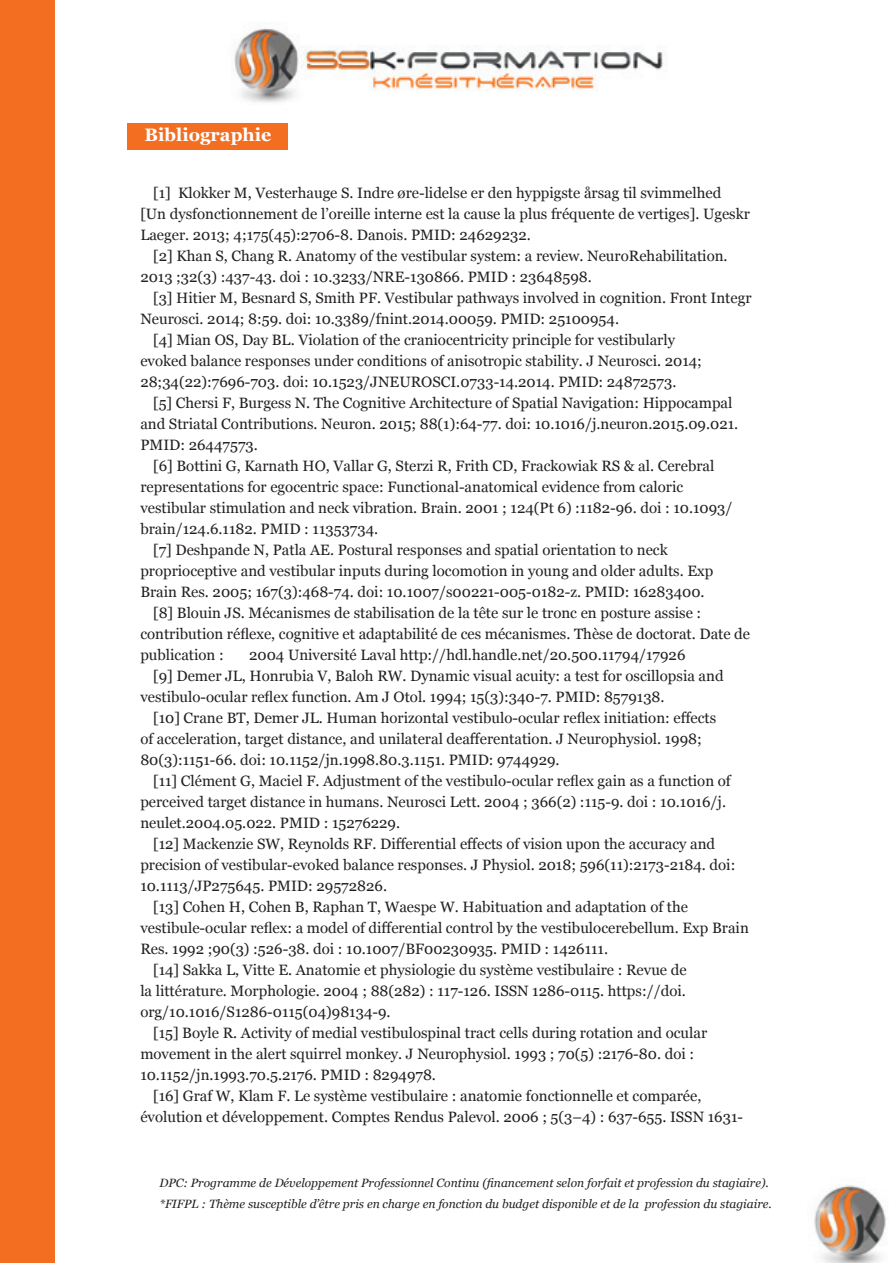
<style>
.page{position:relative;width:893px;height:1263px;background:#fff}
.page>*{position:absolute;margin:0;border:0;box-sizing:border-box;transform-origin:0 0}
.t1{font:700 18px "Georgia";color:#fff}
.t2{font:15px/21px "Georgia";color:#231f20}
.t3{font:italic 12px/21px "Georgia";color:#231f20}
</style>
<div class="page">
<div style="left:0;top:0;width:54px;height:1263px;background:#f36e21"></div>
<img style="left:814px;top:1185px;width:72px;height:78px">
<img style="left:234px;top:27px;width:429px;height:76px">
<div style="left:128px;top:123px;width:160px;height:26px;background:#f36e21"></div>
<p class="t1" style="left:145px;top:121px;width:128px">Bibliographie</p>
<p class="t2" style="left:140px;top:182px;width:611px;text-indent:13px">[1] Klokker M, Vesterhauge S. Indre øre-lidelse er den hyppigste årsag til svimmelhed [Un dysfonctionnement de l’oreille interne est la cause la plus fréquente de vertiges]. Ugeskr<br>Laeger. 2013; 4;175(45):2706-8. Danois. PMID: 24629232.</p>
<p class="t2" style="left:140px;top:245px;width:589px;text-indent:13px">[2] Khan S, Chang R. Anatomy of the vestibular system: a review. NeuroRehabilitation.<br>2013 ;32(3) :437-43. doi : 10.3233/NRE-130866. PMID : 23648598.</p>
<p class="t2" style="left:153px;top:287px;width:600px">[3] Hitier M, Besnard S, Smith PF. Vestibular pathways involved in cognition. Front Integr</p>
<p class="t2" style="left:140px;top:308px;width:480px">Neurosci. 2014; 8:59. doi: 10.3389/fnint.2014.00059. PMID: 25100954.</p>
<p class="t2" style="left:153px;top:329px;width:523px">[4] Mian OS, Day BL. Violation of the craniocentricity principle for vestibularly</p>
<p class="t2" style="left:140px;top:350px;width:563px">evoked balance responses under conditions of anisotropic stability. J Neurosci. 2014;</p>
<p class="t2" style="left:140px;top:371px;width:538px">28;34(22):7696-703. doi: 10.1523/JNEUROSCI.0733-14.2014. PMID: 24872573.</p>
<p class="t2" style="left:153px;top:392px;width:581px">[5] Chersi F, Burgess N. The Cognitive Architecture of Spatial Navigation: Hippocampal</p>
<p class="t2" style="left:140px;top:413px;width:599px">and Striatal Contributions. Neuron. 2015; 88(1):64-77. doi: 10.1016/j.neuron.2015.09.021.</p>
<p class="t2" style="left:140px;top:434px;width:119px">PMID: 26447573.</p>
<p class="t2" style="left:153px;top:455px;width:563px">[6] Bottini G, Karnath HO, Vallar G, Sterzi R, Frith CD, Frackowiak RS &amp; al. Cerebral</p>
<p class="t2" style="left:140px;top:476px;width:544px">representations for egocentric space: Functional-anatomical evidence from caloric</p>
<p class="t2" style="left:140px;top:497px;width:594px">vestibular stimulation and neck vibration. Brain. 2001 ; 124(Pt 6) :1182-96. doi : 10.1093/</p>
<p class="t2" style="left:140px;top:518px;width:239px">brain/124.6.1182. PMID : 11353734.</p>
<p class="t2" style="left:153px;top:539px;width:516px">[7] Deshpande N, Patla AE. Postural responses and spatial orientation to neck</p>
<p class="t2" style="left:140px;top:560px;width:574px">proprioceptive and vestibular inputs during locomotion in young and older adults. Exp</p>
<p class="t2" style="left:140px;top:581px;width:566px">Brain Res. 2005; 167(3):468-74. doi: 10.1007/s00221-005-0182-z. PMID: 16283400.</p>
<p class="t2" style="left:153px;top:602px;width:550px">[8] Blouin JS. Mécanismes de stabilisation de la tête sur le tronc en posture assise :</p>
<p class="t2" style="left:140px;top:623px;width:611px">contribution réflexe, cognitive et adaptabilité de ces mécanismes. Thèse de doctorat. Date de</p>
<p class="t2" style="left:140px;top:644px;width:85px">publication :</p>
<p class="t2" style="left:249px;top:644px;width:438px">2004 Université Laval http://hdl.handle.net/20.500.11794/17926</p>
<p class="t2" style="left:153px;top:665px;width:572px">[9] Demer JL, Honrubia V, Baloh RW. Dynamic visual acuity: a test for oscillopsia and</p>
<p class="t2" style="left:140px;top:686px;width:526px">vestibulo-ocular reflex function. Am J Otol. 1994; 15(3):340-7. PMID: 8579138.</p>
<p class="t2" style="left:153px;top:707px;width:565px">[10] Crane BT, Demer JL. Human horizontal vestibulo-ocular reflex initiation: effects</p>
<p class="t2" style="left:140px;top:728px;width:563px">of acceleration, target distance, and unilateral deafferentation. J Neurophysiol. 1998;</p>
<p class="t2" style="left:140px;top:749px;width:421px">80(3):1151-66. doi: 10.1152/jn.1998.80.3.1151. PMID: 9744929.</p>
<p class="t2" style="left:153px;top:770px;width:579px">[11] Clément G, Maciel F. Adjustment of the vestibulo-ocular reflex gain as a function of</p>
<p class="t2" style="left:140px;top:791px;width:587px">perceived target distance in humans. Neurosci Lett. 2004 ; 366(2) :115-9. doi : 10.1016/j.</p>
<p class="t2" style="left:140px;top:812px;width:261px">neulet.2004.05.022. PMID : 15276229.</p>
<p class="t2" style="left:153px;top:833px;width:564px">[12] Mackenzie SW, Reynolds RF. Differential effects of vision upon the accuracy and</p>
<p class="t2" style="left:140px;top:854px;width:597px">precision of vestibular-evoked balance responses. J Physiol. 2018; 596(11):2173-2184. doi:</p>
<p class="t2" style="left:140px;top:875px;width:248px">10.1113/JP275645. PMID: 29572826.</p>
<p class="t2" style="left:153px;top:896px;width:536px">[13] Cohen H, Cohen B, Raphan T, Waespe W. Habituation and adaptation of the</p>
<p class="t2" style="left:140px;top:917px;width:610px">vestibule-ocular reflex: a model of differential control by the vestibulocerebellum. Exp Brain</p>
<p class="t2" style="left:140px;top:938px;width:469px">Res. 1992 ;90(3) :526-38. doi : 10.1007/BF00230935. PMID : 1426111.</p>
<p class="t2" style="left:153px;top:959px;width:535px">[14] Sakka L, Vitte E. Anatomie et physiologie du système vestibulaire : Revue de</p>
<p class="t2" style="left:140px;top:980px;width:547px">la littérature. Morphologie. 2004 ; 88(282) : 117-126. ISSN 1286-0115. https://doi.</p>
<p class="t2" style="left:140px;top:1001px;width:252px">org/10.1016/S1286-0115(04)98134-9.</p>
<p class="t2" style="left:153px;top:1022px;width:556px">[15] Boyle R. Activity of medial vestibulospinal tract cells during rotation and ocular</p>
<p class="t2" style="left:140px;top:1043px;width:555px">movement in the alert squirrel monkey. J Neurophysiol. 1993 ; 70(5) :2176-80. doi :</p>
<p class="t2" style="left:140px;top:1064px;width:297px">10.1152/jn.1993.70.5.2176. PMID : 8294978.</p>
<p class="t2" style="left:153px;top:1085px;width:550px">[16] Graf W, Klam F. Le système vestibulaire : anatomie fonctionnelle et comparée,</p>
<p class="t2" style="left:140px;top:1106px;width:604px">évolution et développement. Comptes Rendus Palevol. 2006 ; 5(3–4) : 637-655. ISSN 1631-</p>
<p class="t3" style="left:159px;top:1172px;width:614px">DPC: Programme de Développement Professionnel Continu (financement selon forfait et profession du stagiaire). *FIFPL : Thème susceptible d’être pris en charge en fonction du budget disponible et de la profession du stagiaire.</p>
</div>
